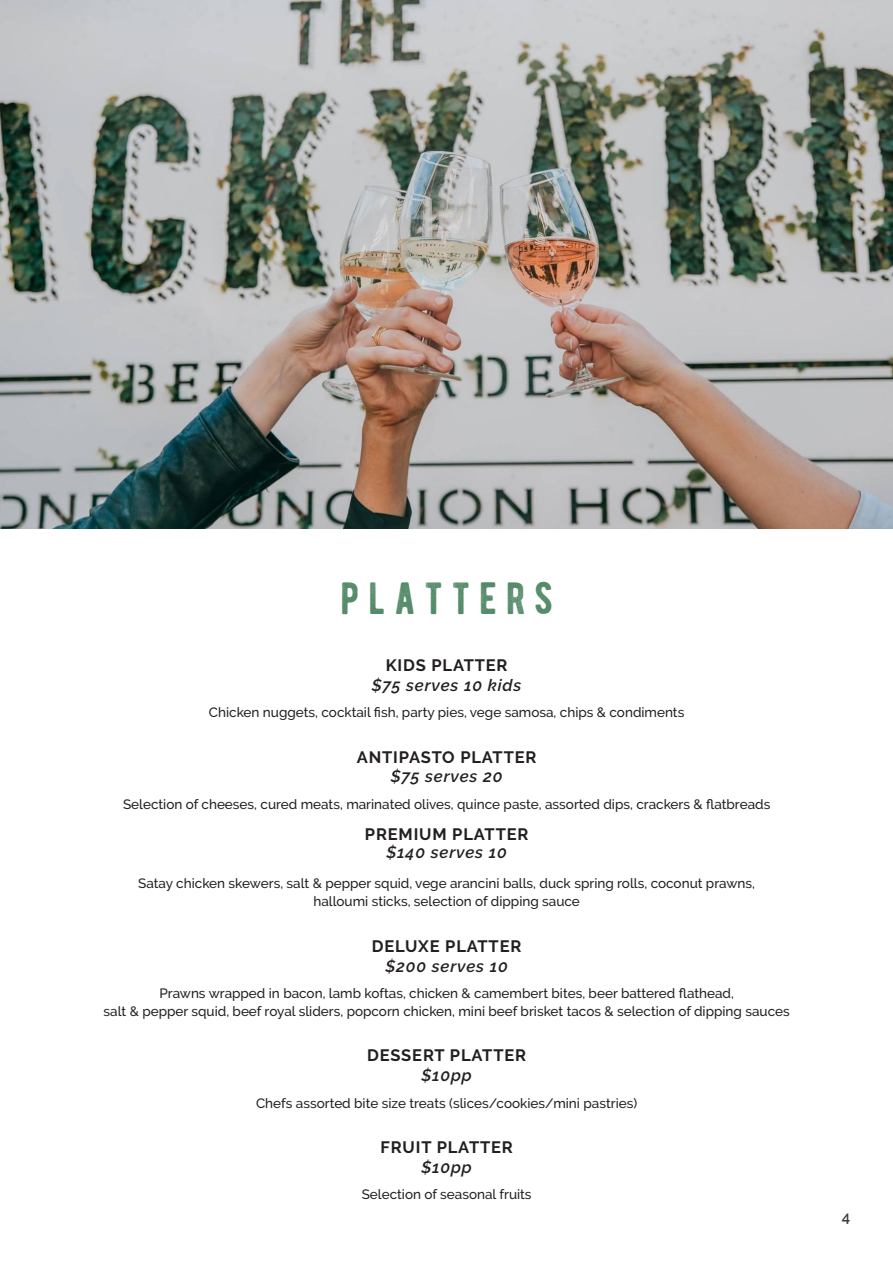
<style>
.page{position:relative;width:893px;height:1263px;background:#fff}
.page>*{position:absolute;margin:0;border:0;box-sizing:border-box;transform-origin:0 0}
.Head{font:45px "BERNIER Distressed";letter-spacing:.2em;color:#538a68}
.Entry{font:700 16.5px/19.8px "Raleway";letter-spacing:.05em;color:#231f20;text-align:center}
.Entry-2{font:italic 600 16.5px/19.8px "Raleway";letter-spacing:.05em;color:#231f20;text-align:center}
.Desc{font:700 16.5px/18px "Raleway";letter-spacing:.05em;color:#231f20;text-align:center}
.t1{font:600 15px "Raleway";color:#3e3e3f}
.Desc-2{font:500 13.5px/18px "Raleway";color:#231f20;text-align:center}
.s1{font-weight:700;font-style:normal}
.s2{font-weight:600;font-style:italic}
</style>
<div class="page">
<img style="left:0;top:0;width:893px;height:529px">
<p class="Head" style="left:340px;top:570px;width:215px">PLATTERS</p>
<p class="Entry-2" style="left:372px;top:655px;width:151px"><span class="s1">KIDS PLATTER </span>$75 serves 10 kids</p>
<p class="Desc-2" style="left:209px;top:703px;width:477px">Chicken nuggets, cocktail fish, party pies, vege samosa, chips &amp; condiments</p>
<p class="Entry" style="left:357px;top:747px;width:181px">ANTIPASTO PLATTER <span class="s2">$75 serves 20</span></p>
<p class="Desc-2" style="left:123px;top:795px;width:649px">Selection of cheeses, cured meats, marinated olives, quince paste, assorted dips, crackers &amp; flatbreads</p>
<p class="Desc" style="left:365px;top:825px;width:165px">PREMIUM PLATTER <span class="s2">$140 serves 10</span></p>
<p class="Desc-2" style="left:138px;top:875px;width:618px">Satay chicken skewers, salt &amp; pepper squid, vege arancini balls, duck spring rolls, coconut prawns, halloumi sticks, selection of dipping sauce</p>
<p class="Entry" style="left:372px;top:936px;width:151px">DELUXE PLATTER <span class="s2">$200 serves 10</span></p>
<p class="Desc-2" style="left:104px;top:984px;width:688px">Prawns wrapped in bacon, lamb koftas, chicken &amp; camembert bites, beer battered flathead,<br>salt &amp; pepper squid, beef royal sliders, popcorn chicken, mini beef brisket tacos &amp; selection of dipping sauces</p>
<p class="Entry" style="left:367px;top:1046px;width:160px">DESSERT PLATTER <span class="s2">$10pp</span></p>
<p class="Desc-2" style="left:256px;top:1094px;width:383px">Chefs assorted bite size treats (slices/cookies/mini pastries)</p>
<p class="Entry" style="left:380px;top:1137px;width:134px">FRUIT PLATTER <span class="s2">$10pp</span></p>
<p class="Desc-2" style="left:362px;top:1185px;width:171px">Selection of seasonal fruits</p>
<p class="t1" style="left:842px;top:1208px;width:10px">4</p>
</div>
